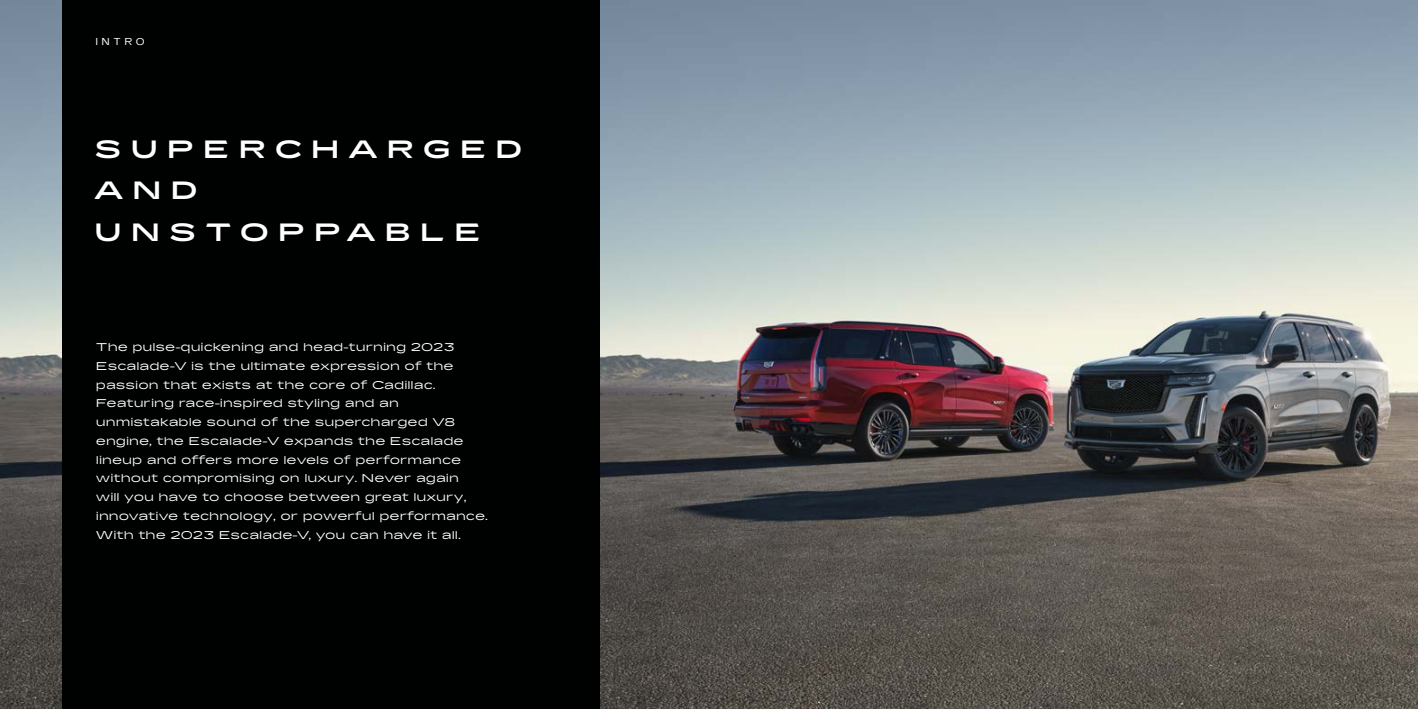
<style>
.page{position:relative;width:1418px;height:709px;background:#fff}
.page>*{position:absolute;margin:0;border:0;box-sizing:border-box;transform-origin:0 0}
.t1{font:700 expanded 25px/41.2px "Cadillac Gothic";letter-spacing:.35em;color:#fff}
.t2{font:expanded 11.25px/18.8px "Cadillac Gothic";color:#fff}
.t3{font:10px "Cadillac Gothic";letter-spacing:.35em;color:#fff}
</style>
<div class="page">
<img style="left:0;top:0;width:62px;height:709px">
<img style="left:600px;top:0;width:817px;height:709px">
<div style="left:62px;top:0;width:538px;height:709px;background:#000101"></div>
<p class="t3" style="left:95px;top:36px;width:51px">INTRO</p>
<h1 class="t1" style="left:94px;top:129px;width:430px">SUPERCHARGED<br>AND<br>UNSTOPPABLE</h1>
<p class="t2" style="left:96px;top:338px;width:393px">The pulse-quickening and head-turning 2023<br>Escalade-V is the ultimate expression of the passion that exists at the core of Cadillac.<br>Featuring race-inspired styling and an unmistakable sound of the supercharged V8 engine, the Escalade-V expands the Escalade lineup and offers more levels of performance without compromising on luxury. Never again<br>will you have to choose between great luxury, innovative technology, or powerful performance.<br>With the 2023 Escalade-V, you can have it all.</p>
</div>
